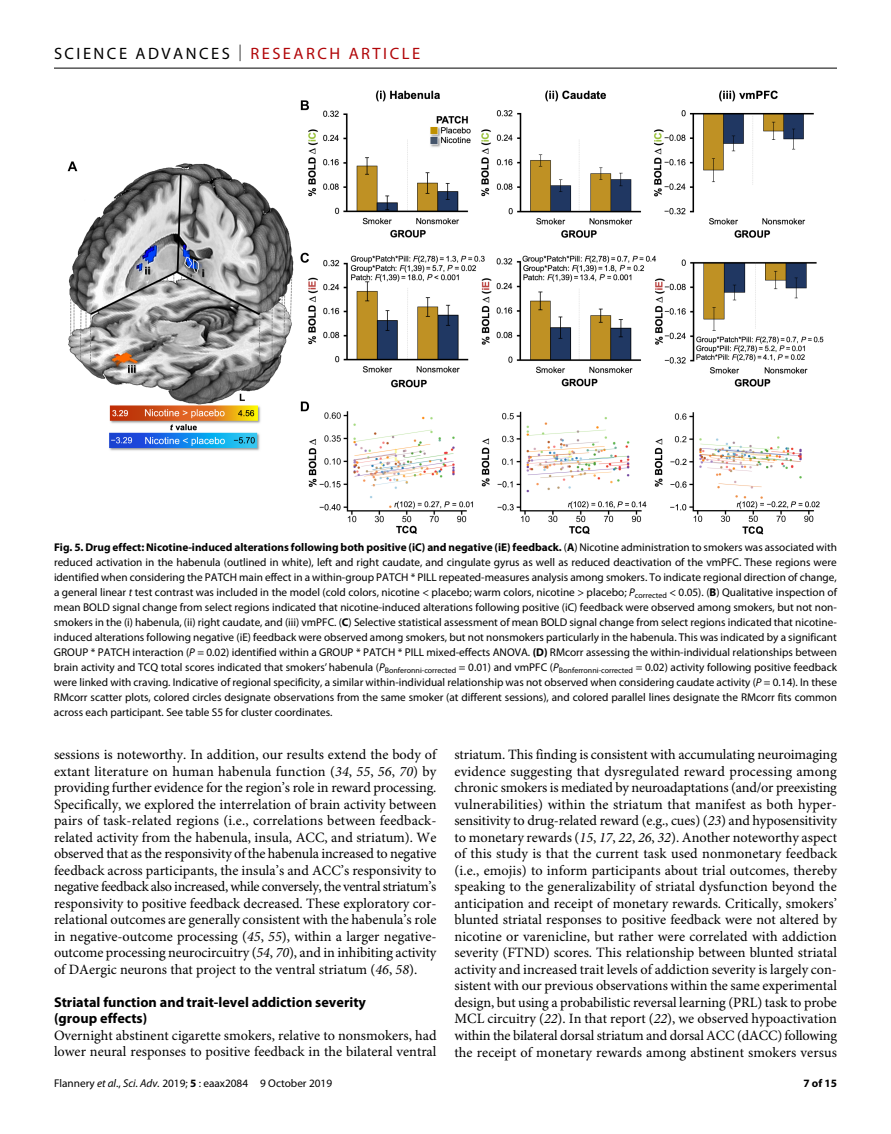
<style>
.page{position:relative;width:891px;height:1134px;background:#fff}
.page>*{position:absolute;margin:0;border:0;box-sizing:border-box;transform-origin:0 0}
.t1{font:16.5px "Myriad Pro";letter-spacing:.15em;color:#000}
.t2{font:14.25px/16.5px "Minion Pro";color:#000;text-align:justify}
.t3{font:700 14.25px/16.5px "Myriad Pro";color:#000}
.t4{font:11.25px/15px "Myriad Pro";color:#000;text-align:justify}
.t5{font:700 11.25px "Myriad Pro";color:#000}
.s1{font-weight:300}
.s2{color:#b10508}
.s3{font-weight:700}
.s4{font-style:italic}
</style>
<div class="page">
<hr style="left:54px;top:68px;width:783px;height:1px;background:#000">
<img style="left:68px;top:90px;width:756px;height:445px">
<p class="t1" style="left:54px;top:40px;width:368px">SCIENCE ADVANCES <span class="s1">|</span> <span class="s2">RESEARCH ARTICLE</span></p>
<p class="t4" style="left:54px;top:540px;width:785px"><span class="s3">Fig. 5. Drug effect: Nicotine-induced alterations following both positive (iC) and negative (iE) feedback.</span> (<span class="s3">A</span>) Nicotine administration to smokers was associated with reduced activation in the habenula (outlined in white), left and right caudate, and cingulate gyrus as well as reduced deactivation of the vmPFC. These regions were identified when considering the PATCH main effect in a within-group PATCH * PILL repeated-measures analysis among smokers. To indicate regional direction of change, a general linear <span class="s4">t</span> test contrast was included in the model (cold colors, nicotine &lt; placebo; warm colors, nicotine &gt; placebo; <span class="s4">P</span><sub>corrected</sub> &lt; 0.05). (<span class="s3">B</span>) Qualitative inspection of mean BOLD signal change from select regions indicated that nicotine-induced alterations following positive (iC) feedback were observed among smokers, but not non&shy;smokers in the (i) habenula, (ii) right caudate, and (iii) vmPFC. (<span class="s3">C</span>) Selective statistical assessment of mean BOLD signal change from select regions indicated that nicotine&shy;induced alterations following negative (iE) feedback were observed among smokers, but not nonsmokers particularly in the habenula. This was indicated by a significant GROUP * PATCH interaction (<span class="s4">P</span> = 0.02) identified within a GROUP * PATCH * PILL mixed-effects ANOVA. <span class="s3">(D)</span> RMcorr assessing the within-individual relationships between brain activity and TCQ total scores indicated that smokers’ habenula (<span class="s4">P</span><sub>Bonferonni-corrected</sub> = 0.01) and vmPFC (<span class="s4">P</span><sub>Bonferronni-corrected</sub> = 0.02) activity following positive feedback were linked with craving. Indicative of regional specificity, a similar within-individual relationship was not observed when considering caudate activity (<span class="s4">P</span> = 0.14). In these RMcorr scatter plots, colored circles designate observations from the same smoker (at different sessions), and colored parallel lines designate the RMcorr fits common across each participant. See table S5 for cluster coordinates.</p>
<p class="t2" style="left:54px;top:748px;width:384px">sessions is noteworthy. In addition, our results extend the body of extant literature on human habenula function (<span class="s4">34</span>, <span class="s4">55</span>, <span class="s4">56</span>, <span class="s4">70</span>) by providing further evidence for the region’s role in reward processing.<br>Specifically, we explored the interrelation of brain activity between pairs of task-related regions (i.e., correlations between feedback&shy;related activity from the habenula, insula, ACC, and striatum). We observed that as the responsivity of the habenula increased to negative feedback across participants, the insula’s and ACC’s responsivity to negative feedback also increased, while conversely, the ventral striatum’s responsivity to positive feedback decreased. These exploratory cor&shy;relational outcomes are generally consistent with the habenula’s role in negative-outcome processing (<span class="s4">45</span>, <span class="s4">55</span>), within a larger negative&shy;outcome processing neurocircuitry (<span class="s4">54</span>, <span class="s4">70</span>), and in inhibiting activity of DAergic neurons that project to the ventral striatum (<span class="s4">46</span>, <span class="s4">58</span>).</p>
<p class="t3" style="left:54px;top:993px;width:314px">Striatal function and trait-level addiction severity (group effects)</p>
<p class="t2" style="left:54px;top:1029px;width:384px">Overnight abstinent cigarette smokers, relative to nonsmokers, had lower neural responses to positive feedback in the bilateral ventral</p>
<p class="t4" style="left:54px;top:1076px;width:280px">Flannery <span class="s4">et al</span>., <span class="s4">Sci. Adv.</span> 2019; <span class="s3">5</span> : eaax2084 9 October 2019</p>
<p class="t2" style="left:455px;top:748px;width:384px">striatum. This finding is consistent with accumulating neuroimaging evidence suggesting that dysregulated reward processing among chronic smokers is mediated by neuroadaptations (and/or preexisting vulnerabilities) within the striatum that manifest as both hyper&shy;sensitivity to drug-related reward (e.g., cues) (<span class="s4">23</span>) and hyposensitivity to monetary rewards (<span class="s4">15</span>, <span class="s4">17</span>, <span class="s4">22</span>, <span class="s4">26</span>, <span class="s4">32</span>). Another noteworthy aspect of this study is that the current task used nonmonetary feedback (i.e., emojis) to inform participants about trial outcomes, thereby speaking to the generalizability of striatal dysfunction beyond the anticipation and receipt of monetary rewards. Critically, smokers’ blunted striatal responses to positive feedback were not altered by nicotine or varenicline, but rather were correlated with addiction severity (FTND) scores. This relationship between blunted striatal activity and increased trait levels of addiction severity is largely con&shy;sistent with our previous observations within the same experimental design, but using a probabilistic reversal learning (PRL) task to probe MCL circuitry (<span class="s4">22</span>). In that report (<span class="s4">22</span>), we observed hypoactivation within the bilateral dorsal striatum and dorsal ACC (dACC) following the receipt of monetary rewards among abstinent smokers versus</p>
<p class="t5" style="left:803px;top:1074px;width:35px">7 of 15</p>
</div>
